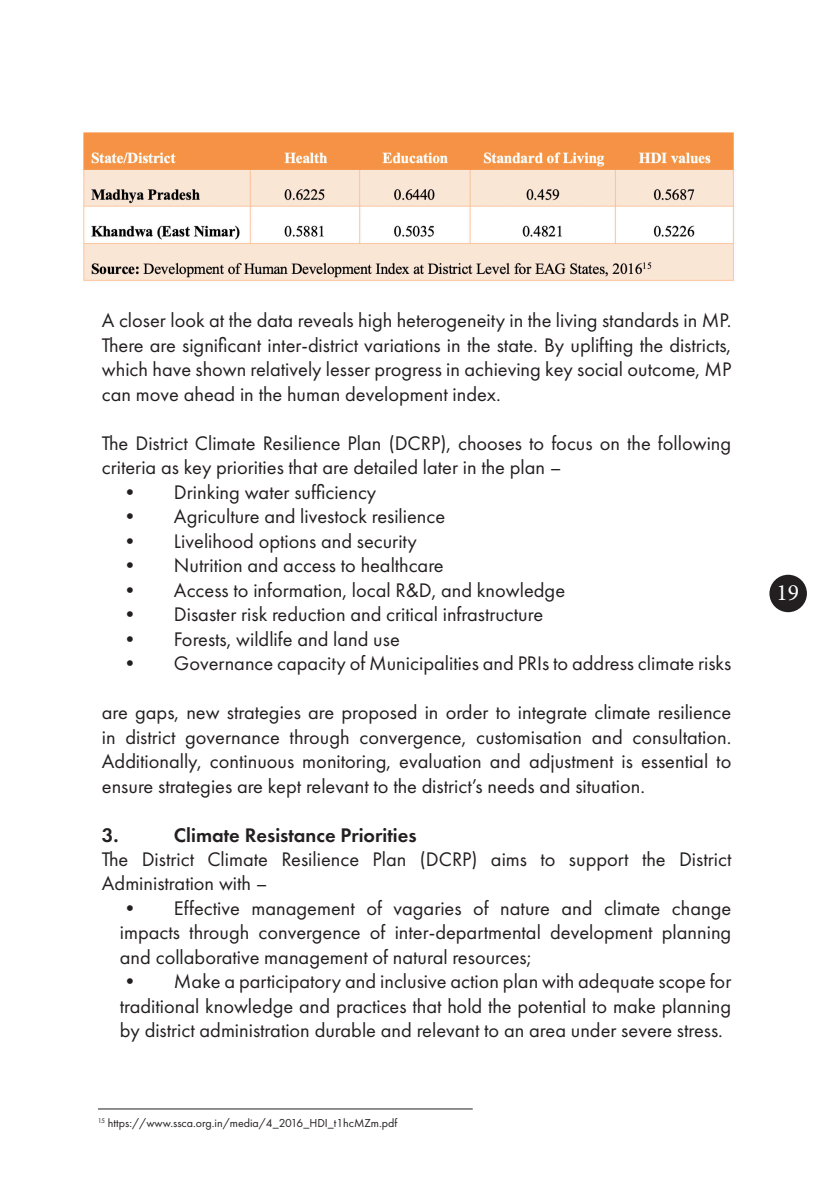
<style>
.page{position:relative;width:840px;height:1191px;background:#fff}
.page>*{position:absolute;margin:0;border:0;box-sizing:border-box;transform-origin:0 0}
.t1{font:23.4px "Minion Pro";color:#fff}
.t2{font:20.4px/24.4px "Futura PT";color:#231f20;text-align:justify}
.t3{font:600 20.4px "Futura PT";color:#231f20}
.t4{font:12px "Futura PT";color:#231f20}
</style>
<div class="page">
<hr style="left:98px;top:1108px;width:374px;height:1px;background:#231f20">
<img style="left:83px;top:132px;width:651px;height:149px">
<div style="left:769px;top:575px;width:37px;height:37px;background:#231f20;border-radius:50%"></div>
<p class="t2" style="left:102px;top:308px;width:630px">A closer look at the data reveals high heterogeneity in the living standards in MP.<br>There are significant inter-district variations in the state. By uplifting the districts, which have shown relatively lesser progress in achieving key social outcome, MP can move ahead in the human development index.</p>
<p class="t2" style="left:102px;top:430px;width:630px">The District Climate Resilience Plan (DCRP), chooses to focus on the following criteria as key priorities that are detailed later in the plan –</p>
<p class="t2" style="left:120px;top:479px;width:258px">• Drinking water sufficiency</p>
<p class="t2" style="left:120px;top:504px;width:327px">• Agriculture and livestock resilience</p>
<p class="t2" style="left:120px;top:528px;width:298px">• Livelihood options and security</p>
<p class="t2" style="left:120px;top:553px;width:325px">• Nutrition and access to healthcare</p>
<p class="t2" style="left:120px;top:577px;width:446px">• Access to information, local R&amp;D, and knowledge</p>
<p class="t2" style="left:120px;top:602px;width:424px">• Disaster risk reduction and critical infrastructure</p>
<p class="t2" style="left:120px;top:626px;width:281px">• Forests, wildlife and land use</p>
<p class="t2" style="left:120px;top:651px;width:612px">• Governance capacity of Municipalities and PRIs to address climate risks</p>
<p class="t2" style="left:102px;top:700px;width:630px">are gaps, new strategies are proposed in order to integrate climate resilience in district governance through convergence, customisation and consultation.<br>Additionally, continuous monitoring, evaluation and adjustment is essential to ensure strategies are kept relevant to the district’s needs and situation.</p>
<p class="t3" style="left:102px;top:822px;width:18px">3.</p>
<p class="t3" style="left:174px;top:822px;width:244px">Climate Resistance Priorities</p>
<p class="t2" style="left:102px;top:847px;width:630px">The District Climate Resilience Plan (DCRP) aims to support the District<br>Administration with –</p>
<p class="t2" style="left:120px;top:896px;width:612px">• Effective management of vagaries of nature and climate change impacts through convergence of inter-departmental development planning and collaborative management of natural resources;</p>
<p class="t2" style="left:120px;top:969px;width:612px">• Make a participatory and inclusive action plan with adequate scope for traditional knowledge and practices that hold the potential to make planning by district administration durable and relevant to an area under severe stress.</p>
<p class="t4" style="left:98px;top:1115px;width:301px"><sup>15</sup> https://www.ssca.org.in/media/4_2016_HDI_t1hcMZm.pdf</p>
<p class="t1" style="left:776px;top:577px;width:24px">19</p>
</div>
